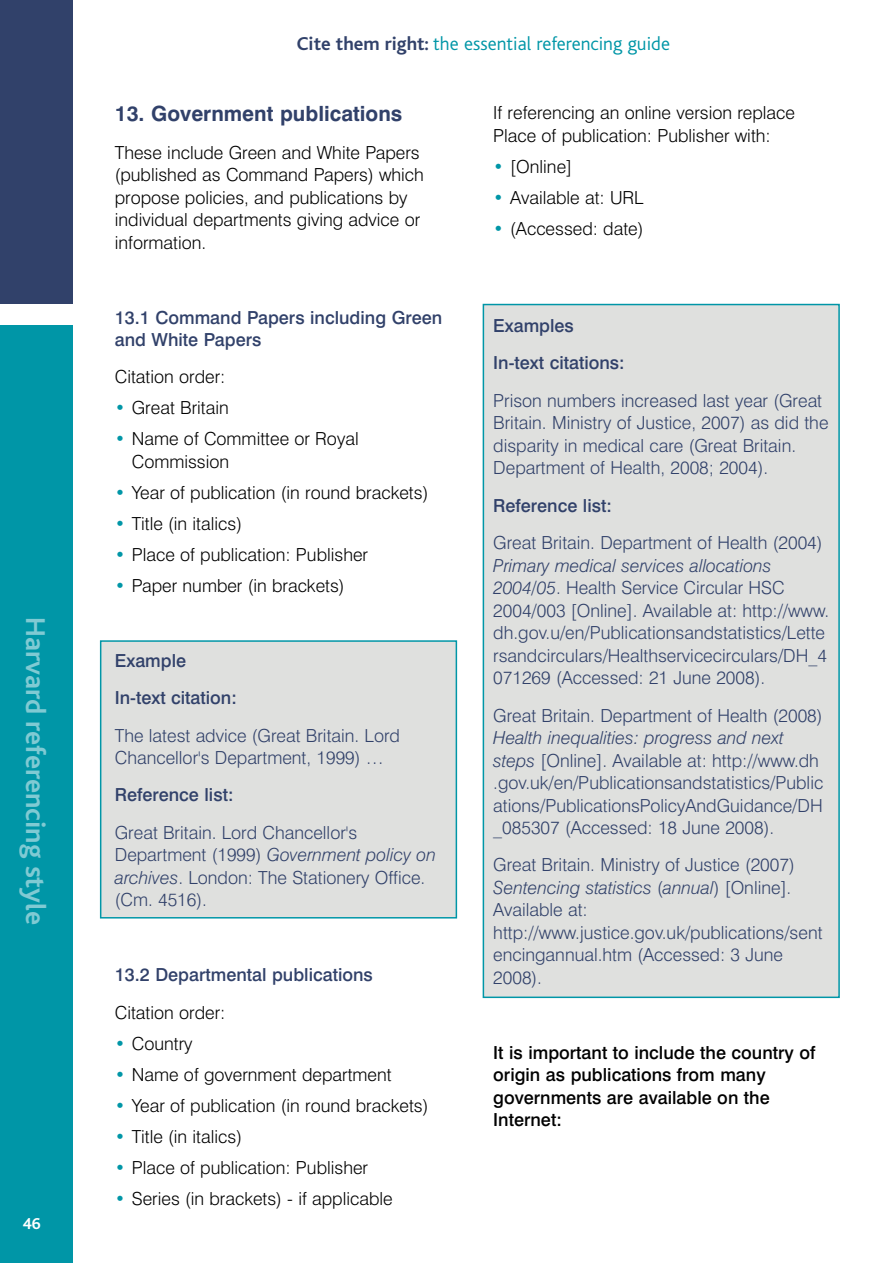
<style>
.page{position:relative;width:893px;height:1263px;background:#fff}
.page>*{position:absolute;margin:0;border:0;box-sizing:border-box;transform-origin:0 0}
.t1{font:700 28.5px "Bliss";color:#80cad3}
.t2{font:700 21px "Swiss 721 BT";color:#31416a}
.t3{font:300 19.5px "Bliss";color:#0096a7}
.t4{font:300 18px/22.5px "Swiss 721 BT";color:#31416a}
.t5{font:300 18px/22.5px "Swiss 721 BT";color:#000}
.t6{font:500 18px/37.3px "Swiss 721 BT";color:#31416a}
.t7{font:500 18px/22.5px "Swiss 721 BT";color:#000}
.t8{font:700 16.5px "Bliss";color:#fff}
.s1{font-weight:700;color:#31416a}
.s2{color:#0096a7}
.s3{font-style:italic}
</style>
<div class="page">
<div style="left:484px;top:305px;width:354px;height:691px;background:#dfe0de"></div>
<div style="left:483px;top:304px;width:357px;height:694px;border:2px solid #0096a7"></div>
<div style="left:101px;top:642px;width:355px;height:275px;background:#dfe0de"></div>
<div style="left:100px;top:640px;width:357px;height:278px;border:2px solid #0096a7"></div>
<div style="left:0;top:0;width:72px;height:1263px;background:#0096a7"></div>
<div style="left:0;top:9px;width:72px;height:316px;background:#fff"></div>
<div style="left:0;top:0;width:72px;height:304px;background:#31416a"></div>
<h1 class="t1" style="left:45px;top:617px;width:309px;rotate:90deg">Harvard referencing style</h1>
<p class="t8" style="left:23px;top:1218px;width:19px">46</p>
<p class="t3" style="left:297px;top:38px;width:375px"><span class="s1">Cite them right:</span> the essential referencing guide</p>
<p class="t2" style="left:115px;top:106px;width:289px">13. Government publications</p>
<p class="t5" style="left:115px;top:143px;width:311px">These include Green and White Papers (published as Command Papers) which propose policies, and publications by individual departments giving advice or information.</p>
<p class="t6" style="left:115px;top:308px;width:329px;line-height:22.5px">13.1 Command Papers including Green and White Papers</p>
<p class="t5" style="left:115px;top:368px;width:112px">Citation order:</p>
<p class="t5" style="left:115px;top:399px;width:115px"><span class="s2">•</span> Great Britain</p>
<p class="t5" style="left:132px;top:430px;width:228px;text-indent:-17px"><span class="s2">•</span> Name of Committee or Royal<br>Commission</p>
<p class="t5" style="left:115px;top:483px;width:315px"><span class="s2">•</span> Year of publication (in round brackets)</p>
<p class="t5" style="left:115px;top:514px;width:129px"><span class="s2">•</span> Title (in italics)</p>
<p class="t5" style="left:115px;top:545px;width:255px"><span class="s2">•</span> Place of publication: Publisher</p>
<p class="t5" style="left:115px;top:576px;width:231px"><span class="s2">•</span> Paper number (in brackets)</p>
<p class="t6" style="left:115px;top:643px;width:124px">Example<br>In-text citation:</p>
<p class="t4" style="left:115px;top:726px;width:287px">The latest advice (Great Britain. Lord<br>Chancellor's Department, 1999) …</p>
<p class="t6" style="left:115px;top:778px;width:120px">Reference list:</p>
<p class="t4" style="left:115px;top:823px;width:323px">Great Britain. Lord Chancellor's<br>Department (1999) <span class="s3">Government policy on archives</span>. London: The Stationery Office. (Cm. 4516).</p>
<p class="t6" style="left:115px;top:958px;width:260px">13.2 Departmental publications</p>
<p class="t5" style="left:115px;top:1003px;width:112px">Citation order:</p>
<p class="t5" style="left:115px;top:1034px;width:79px"><span class="s2">•</span> Country</p>
<p class="t5" style="left:115px;top:1065px;width:278px"><span class="s2">•</span> Name of government department</p>
<p class="t5" style="left:115px;top:1096px;width:315px"><span class="s2">•</span> Year of publication (in round brackets)</p>
<p class="t5" style="left:115px;top:1127px;width:129px"><span class="s2">•</span> Title (in italics)</p>
<p class="t5" style="left:115px;top:1158px;width:255px"><span class="s2">•</span> Place of publication: Publisher</p>
<p class="t5" style="left:115px;top:1189px;width:279px"><span class="s2">•</span> Series (in brackets) - if applicable</p>
<p class="t5" style="left:493px;top:103px;width:303px">If referencing an online version replace<br>Place of publication: Publisher with:</p>
<p class="t5" style="left:493px;top:157px;width:80px"><span class="s2">•</span> [Online]</p>
<p class="t5" style="left:493px;top:188px;width:152px"><span class="s2">•</span> Available at: URL</p>
<p class="t5" style="left:493px;top:219px;width:152px"><span class="s2">•</span> (Accessed: date)</p>
<p class="t6" style="left:493px;top:309px;width:133px">Examples<br>In-text citations:</p>
<p class="t4" style="left:493px;top:391px;width:337px">Prison numbers increased last year (Great Britain. Ministry of Justice, 2007) as did the disparity in medical care (Great Britain.<br>Department of Health, 2008; 2004).</p>
<p class="t6" style="left:493px;top:488px;width:120px">Reference list:</p>
<p class="t4" style="left:493px;top:533px;width:331px">Great Britain. Department of Health (2004)</p>
<p class="t4" style="left:493px;top:556px;width:337px"><span class="s3">Primary medical services allocations 2004/05</span>. Health Service Circular HSC 2004/003 [Online]. Available at: http://www. dh.gov.u/en/Publicationsandstatistics/Lette rsandcirculars/Healthservicecirculars/DH_4<br>071269 (Accessed: 21 June 2008).</p>
<p class="t4" style="left:493px;top:706px;width:331px">Great Britain. Department of Health (2008)</p>
<p class="t4" style="left:493px;top:728px;width:332px"><span class="s3">Health inequalities: progress and next steps</span> [Online]. Available at: http://www.dh .gov.uk/en/Publicationsandstatistics/Public ations/PublicationsPolicyAndGuidance/DH _085307 (Accessed: 18 June 2008).</p>
<p class="t4" style="left:493px;top:855px;width:331px">Great Britain. Ministry of Justice (2007)<br><span class="s3">Sentencing statistics</span> (<span class="s3">annual</span>) [Online].<br>Available at: http://www.justice.gov.uk/publications/sent encingannual.htm (Accessed: 3 June<br>2008).</p>
<p class="t7" style="left:493px;top:1043px;width:324px">It is important to include the country of origin as publications from many governments are available on the<br>Internet:</p>
</div>
